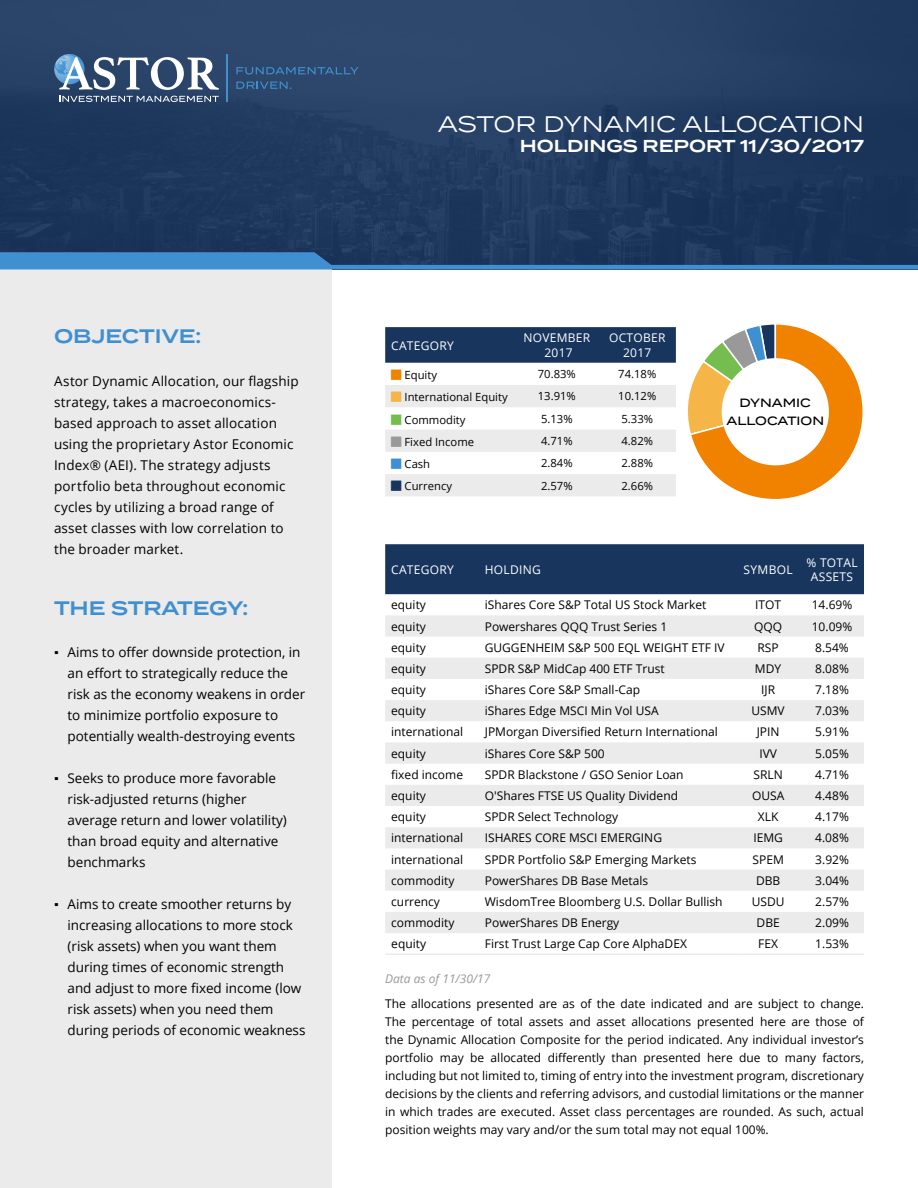
<style>
.page{position:relative;width:918px;height:1188px;background:#fff}
.page>*{position:absolute;margin:0;border:0;box-sizing:border-box;transform-origin:0 0}
.t1{font:22.5px "Termina";color:#fff}
.t2{font:600 19.5px "Termina";color:#408fd1}
.t3{font:600 17.25px "Termina";color:#fff}
.t4{font:13.5px/21px "Open Sans";color:#000}
.t5{font:12px/18px "Open Sans";color:#000;text-align:justify}
.t6{font:12px/14.4px "Open Sans";letter-spacing:.025em;color:#fff;text-align:center}
.t7{font:500 12px/18px "Termina";color:#000;text-align:center}
.t8{font:italic 12px "Open Sans";color:#999}
.t9{font:11.25px "Open Sans";color:#000}
.s1{font-family:"Impact"}
</style>
<div class="page">
<svg style="left:687px;top:324px;width:176px;height:175px"></svg>
<div style="left:722px;top:358px;width:107px;height:107px;background:#fff;border-radius:50%"></div>
<div style="left:0;top:0;width:918px;height:269px;background:linear-gradient(to right,#243e63,#213b5f)"></div>
<div style="left:385px;top:327px;width:291px;height:36px;background:#18355e"></div>
<div style="left:0;top:269px;width:331px;height:919px;background:#ebebeb"></div>
<hr style="left:226px;top:54px;width:2px;height:48px;background:#4090d0">
<svg style="left:236px;top:67px;width:122px;height:8px"></svg>
<svg style="left:236px;top:82px;width:55px;height:7px"></svg>
<svg style="left:54px;top:54px;width:165px;height:36px"></svg>
<svg style="left:59px;top:96px;width:160px;height:6px"></svg>
<svg style="left:0;top:252px;width:918px;height:17px;background:#2d6295"></svg>
<div style="left:385px;top:544px;width:479px;height:50px;background:#18355e"></div>
<svg style="left:385px;top:615px;width:479px;height:318px;fill:#ebebeb"></svg>
<hr style="left:385px;top:954px;width:94px;height:1px;background:#ebebeb">
<hr style="left:479px;top:954px;width:257px;height:1px;background:#ebebeb">
<hr style="left:736px;top:954px;width:64px;height:1px;background:#ebebeb">
<hr style="left:800px;top:954px;width:64px;height:1px;background:#ebebeb">
<svg style="left:385px;top:385px;width:291px;height:111px"></svg>
<h2 class="t2" style="left:54px;top:322px;width:149px">OBJECTIVE:</h2>
<p class="t4" style="left:54px;top:370px;width:246px">Astor Dynamic Allocation, our flagship strategy, takes a macroeconomics&shy;based approach to asset allocation using the proprietary Astor Economic Index® (AEI). The strategy adjusts portfolio beta throughout economic cycles by utilizing a broad range of asset classes with low correlation to the broader market.</p>
<h2 class="t2" style="left:54px;top:593px;width:196px">THE STRATEGY:</h2>
<p class="t4" style="left:68px;top:642px;width:239px;text-indent:-14px"><span class="s1">▪</span> Aims to offer downside protection, in an effort to strategically reduce the risk as the economy weakens in order to minimize portfolio exposure to potentially wealth-destroying events</p>
<p class="t4" style="left:68px;top:768px;width:221px;text-indent:-14px"><span class="s1">▪</span> Seeks to produce more favorable risk-adjusted returns (higher average return and lower volatility) than broad equity and alternative benchmarks</p>
<p class="t4" style="left:68px;top:894px;width:239px;text-indent:-14px"><span class="s1">▪</span> Aims to create smoother returns by increasing allocations to more stock (risk assets) when you want them during times of economic strength and adjust to more fixed income (low risk assets) when you need them during periods of economic weakness</p>
<h1 class="t1" style="left:438px;top:107px;width:428px">ASTOR DYNAMIC ALLOCATION</h1>
<h3 class="t3" style="left:520px;top:133px;width:346px">HOLDINGS REPORT 11/30/2017</h3>
<p class="t6" style="left:391px;top:338px;width:64px">CATEGORY</p>
<p class="t6" style="left:523px;top:330px;width:69px">NOVEMBER<br>2017</p>
<p class="t6" style="left:609px;top:330px;width:58px">OCTOBER<br>2017</p>
<p class="t9" style="left:405px;top:367px;width:34px">Equity</p>
<p class="t9" style="left:538px;top:366px;width:39px">70.83%</p>
<p class="t9" style="left:618px;top:366px;width:39px">74.18%</p>
<p class="t9" style="left:405px;top:389px;width:105px">International Equity</p>
<p class="t9" style="left:538px;top:389px;width:39px">13.91%</p>
<p class="t9" style="left:618px;top:389px;width:39px">10.12%</p>
<p class="t9" style="left:405px;top:412px;width:62px">Commodity</p>
<p class="t9" style="left:541px;top:411px;width:33px">5.13%</p>
<p class="t9" style="left:622px;top:411px;width:33px">5.33%</p>
<p class="t9" style="left:404px;top:434px;width:71px">Fixed Income</p>
<p class="t9" style="left:541px;top:433px;width:33px">4.71%</p>
<p class="t9" style="left:622px;top:433px;width:33px">4.82%</p>
<p class="t9" style="left:405px;top:456px;width:27px">Cash</p>
<p class="t9" style="left:541px;top:456px;width:33px">2.84%</p>
<p class="t9" style="left:622px;top:456px;width:33px">2.88%</p>
<p class="t9" style="left:405px;top:479px;width:49px">Currency</p>
<p class="t9" style="left:541px;top:478px;width:33px">2.57%</p>
<p class="t9" style="left:622px;top:478px;width:33px">2.66%</p>
<p class="t7" style="left:726px;top:394px;width:99px">DYNAMIC<br>ALLOCATION</p>
<p class="t6" style="left:391px;top:562px;width:64px">CATEGORY</p>
<p class="t6" style="left:485px;top:562px;width:58px">HOLDING</p>
<p class="t6" style="left:744px;top:562px;width:50px">SYMBOL</p>
<p class="t6" style="left:806px;top:555px;width:53px">% TOTAL<br>ASSETS</p>
<p class="t5" style="left:391px;top:596px;width:36px">equity</p>
<p class="t5" style="left:485px;top:596px;width:223px">iShares Core S&amp;P Total US Stock Market</p>
<p class="t5" style="left:755px;top:596px;width:27px">ITOT</p>
<p class="t5" style="left:812px;top:596px;width:42px">14.69%</p>
<p class="t5" style="left:391px;top:617px;width:36px">equity</p>
<p class="t5" style="left:485px;top:617px;width:184px">Powershares QQQ Trust Series 1</p>
<p class="t5" style="left:754px;top:617px;width:30px">QQQ</p>
<p class="t5" style="left:812px;top:617px;width:42px">10.09%</p>
<p class="t5" style="left:391px;top:638px;width:36px">equity</p>
<p class="t5" style="left:485px;top:638px;width:241px">GUGGENHEIM S&amp;P 500 EQL WEIGHT ETF IV</p>
<p class="t5" style="left:758px;top:638px;width:23px">RSP</p>
<p class="t5" style="left:815px;top:638px;width:35px">8.54%</p>
<p class="t5" style="left:391px;top:659px;width:36px">equity</p>
<p class="t5" style="left:485px;top:659px;width:181px">SPDR S&amp;P MidCap 400 ETF Trust</p>
<p class="t5" style="left:755px;top:659px;width:28px">MDY</p>
<p class="t5" style="left:815px;top:659px;width:35px">8.08%</p>
<p class="t5" style="left:391px;top:680px;width:36px">equity</p>
<p class="t5" style="left:485px;top:680px;width:157px">iShares Core S&amp;P Small-Cap</p>
<p class="t5" style="left:761px;top:680px;width:15px">IJR</p>
<p class="t5" style="left:815px;top:680px;width:35px">7.18%</p>
<p class="t5" style="left:391px;top:702px;width:36px">equity</p>
<p class="t5" style="left:485px;top:702px;width:175px">iShares Edge MSCI Min Vol USA</p>
<p class="t5" style="left:752px;top:702px;width:35px">USMV</p>
<p class="t5" style="left:815px;top:702px;width:35px">7.03%</p>
<p class="t5" style="left:391px;top:723px;width:73px">international</p>
<p class="t5" style="left:485px;top:723px;width:234px">JPMorgan Diversified Return International</p>
<p class="t5" style="left:757px;top:723px;width:24px">JPIN</p>
<p class="t5" style="left:815px;top:723px;width:35px">5.91%</p>
<p class="t5" style="left:391px;top:744px;width:36px">equity</p>
<p class="t5" style="left:485px;top:744px;width:121px">iShares Core S&amp;P 500</p>
<p class="t5" style="left:759px;top:744px;width:19px">IVV</p>
<p class="t5" style="left:815px;top:744px;width:35px">5.05%</p>
<p class="t5" style="left:391px;top:765px;width:73px">fixed income</p>
<p class="t5" style="left:485px;top:765px;width:200px">SPDR Blackstone / GSO Senior Loan</p>
<p class="t5" style="left:754px;top:765px;width:31px">SRLN</p>
<p class="t5" style="left:815px;top:765px;width:35px">4.71%</p>
<p class="t5" style="left:391px;top:786px;width:36px">equity</p>
<p class="t5" style="left:485px;top:786px;width:195px">O'Shares FTSE US Quality Dividend</p>
<p class="t5" style="left:752px;top:786px;width:34px">OUSA</p>
<p class="t5" style="left:815px;top:786px;width:35px">4.48%</p>
<p class="t5" style="left:391px;top:808px;width:36px">equity</p>
<p class="t5" style="left:485px;top:808px;width:135px">SPDR Select Technology</p>
<p class="t5" style="left:758px;top:808px;width:22px">XLK</p>
<p class="t5" style="left:815px;top:808px;width:35px">4.17%</p>
<p class="t5" style="left:391px;top:829px;width:73px">international</p>
<p class="t5" style="left:485px;top:829px;width:179px">ISHARES CORE MSCI EMERGING</p>
<p class="t5" style="left:753px;top:829px;width:31px">IEMG</p>
<p class="t5" style="left:815px;top:829px;width:35px">4.08%</p>
<p class="t5" style="left:391px;top:850px;width:73px">international</p>
<p class="t5" style="left:485px;top:850px;width:213px">SPDR Portfolio S&amp;P Emerging Markets</p>
<p class="t5" style="left:753px;top:850px;width:33px">SPEM</p>
<p class="t5" style="left:815px;top:850px;width:35px">3.92%</p>
<p class="t5" style="left:391px;top:871px;width:65px">commodity</p>
<p class="t5" style="left:485px;top:871px;width:165px">PowerShares DB Base Metals</p>
<p class="t5" style="left:756px;top:871px;width:26px">DBB</p>
<p class="t5" style="left:815px;top:871px;width:35px">3.04%</p>
<p class="t5" style="left:391px;top:892px;width:50px">currency</p>
<p class="t5" style="left:485px;top:892px;width:239px">WisdomTree Bloomberg U.S. Dollar Bullish</p>
<p class="t5" style="left:752px;top:892px;width:34px">USDU</p>
<p class="t5" style="left:815px;top:892px;width:35px">2.57%</p>
<p class="t5" style="left:391px;top:913px;width:65px">commodity</p>
<p class="t5" style="left:485px;top:913px;width:136px">PowerShares DB Energy</p>
<p class="t5" style="left:757px;top:913px;width:25px">DBE</p>
<p class="t5" style="left:815px;top:913px;width:35px">2.09%</p>
<p class="t5" style="left:391px;top:935px;width:36px">equity</p>
<p class="t5" style="left:485px;top:935px;width:204px">First Trust Large Cap Core AlphaDEX</p>
<p class="t5" style="left:758px;top:935px;width:21px">FEX</p>
<p class="t5" style="left:815px;top:935px;width:35px">1.53%</p>
<p class="t8" style="left:385px;top:971px;width:107px">Data as of 11/30/17</p>
<p class="t5" style="left:385px;top:994px;width:480px">The allocations presented are as of the date indicated and are subject to change.<br>The percentage of total assets and asset allocations presented here are those of the Dynamic Allocation Composite for the period indicated. Any individual investor’s portfolio may be allocated differently than presented here due to many factors, including but not limited to, timing of entry into the investment program, discretionary decisions by the clients and referring advisors, and custodial limitations or the manner in which trades are executed. Asset class percentages are rounded. As such, actual position weights may vary and/or the sum total may not equal 100%.</p>
</div>
